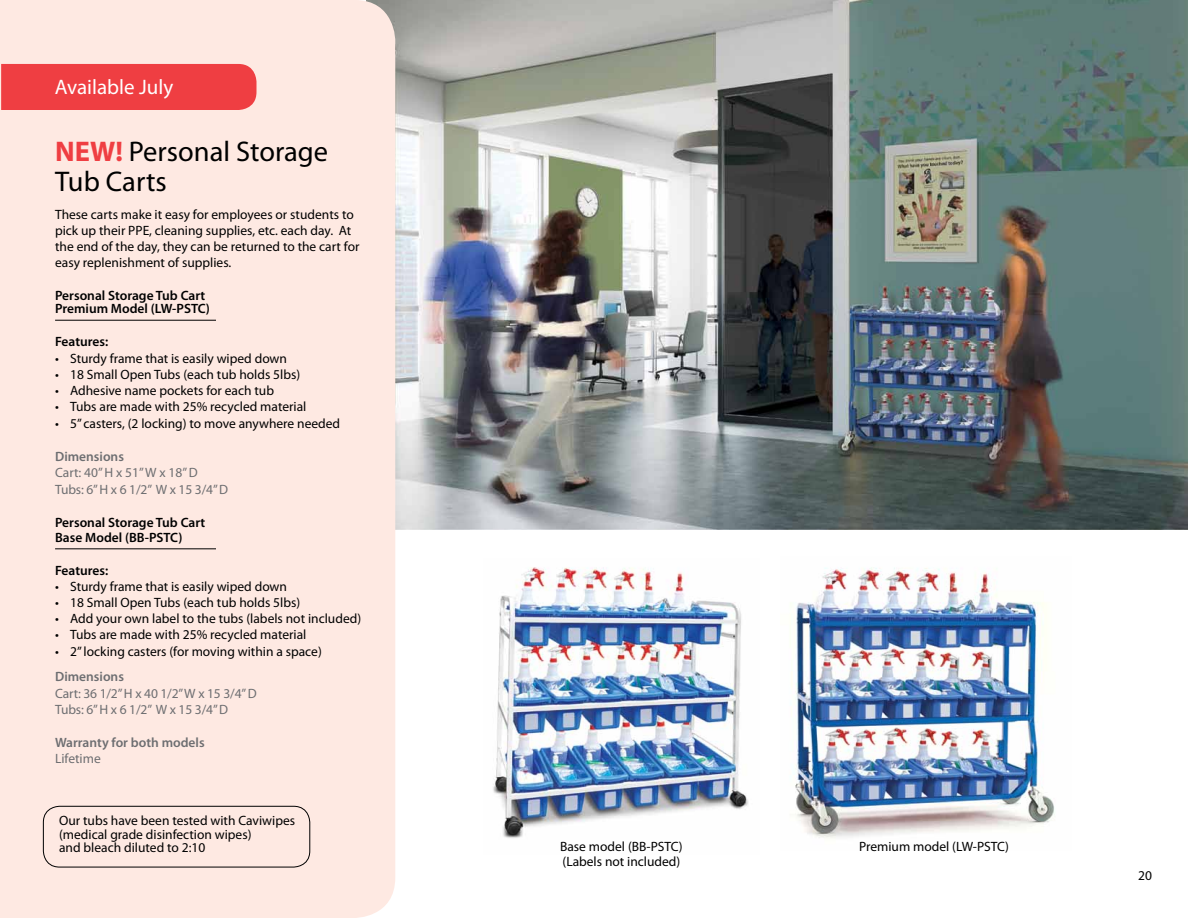
<style>
.page{position:relative;width:1188px;height:918px;background:#fff}
.page>*{position:absolute;margin:0;border:0;box-sizing:border-box;transform-origin:0 0}
.t1{font:28.5px/30px "Myriad Pro";color:#000}
.t2{font:21px "Myriad Pro";color:#fff}
.t3{font:13.5px/16.2px "Myriad Pro";color:#000}
.t4{font:600 13.5px/13.5px "Myriad Pro";color:#000}
.t5{font:13.5px/16.5px "Myriad Pro";letter-spacing:-.01em;color:#6d6e71}
.t6{font:600 13.5px "Myriad Pro";color:#6d6e71}
.s1{font-weight:700;color:#ef3e42}
</style>
<div class="page">
<img style="left:395px;top:0;width:793px;height:529px">
<div style="left:0;top:0;width:395px;height:918px;background:#fee9e2"></div>
<div style="left:1px;top:64px;width:256px;height:46px;background:#ef3e42"></div>
<img style="left:790px;top:567px;width:265px;height:272px">
<img style="left:493px;top:567px;width:256px;height:271px">
<div style="left:43px;top:806px;width:267px;height:61px;border:1px solid #000;border-radius:16px"></div>
<hr style="left:55px;top:320px;width:161px;height:1px;background:#000">
<hr style="left:55px;top:549px;width:161px;height:1px;background:#000">
<h2 class="t2" style="left:55px;top:74px;width:120px">Available July</h2>
<h1 class="t1" style="left:55px;top:136px;width:275px"><span class="s1">NEW!</span> Personal Storage<br>Tub Carts</h1>
<p class="t3" style="left:55px;top:206px;width:306px">These carts make it easy for employees or students to pick up their PPE, cleaning supplies, etc. each day. At the end of the day, they can be returned to the cart for easy replenishment of supplies.</p>
<p class="t4" style="left:55px;top:288px;width:156px">Personal Storage Tub Cart<br>Premium Model (LW-PSTC)</p>
<p class="t4" style="left:55px;top:335px;width:55px">Features:</p>
<p class="t3" style="left:55px;top:350px;width:233px">• Sturdy frame that is easily wiped down</p>
<p class="t3" style="left:55px;top:366px;width:247px">• 18 Small Open Tubs (each tub holds 5lbs)</p>
<p class="t3" style="left:55px;top:382px;width:220px">• Adhesive name pockets for each tub</p>
<p class="t3" style="left:55px;top:398px;width:253px">• Tubs are made with 25% recycled material</p>
<p class="t3" style="left:55px;top:415px;width:287px">• 5” casters, (2 locking) to move anywhere needed</p>
<p class="t6" style="left:55px;top:448px;width:70px">Dimensions</p>
<p class="t5" style="left:55px;top:464px;width:175px">Cart: 40” H x 51” W x 18” D<br>Tubs: 6” H x 6 1/2” W x 15 3/4” D</p>
<p class="t4" style="left:55px;top:514px;width:152px;line-height:15px">Personal Storage Tub Cart<br>Base Model (BB-PSTC)</p>
<p class="t4" style="left:55px;top:563px;width:55px">Features:</p>
<p class="t3" style="left:55px;top:578px;width:233px">• Sturdy frame that is easily wiped down</p>
<p class="t3" style="left:55px;top:594px;width:247px">• 18 Small Open Tubs (each tub holds 5lbs)</p>
<p class="t3" style="left:55px;top:610px;width:308px">• Add your own label to the tubs (labels not included)</p>
<p class="t3" style="left:55px;top:627px;width:253px">• Tubs are made with 25% recycled material</p>
<p class="t3" style="left:55px;top:643px;width:268px">• 2” locking casters (for moving within a space)</p>
<p class="t6" style="left:55px;top:668px;width:70px">Dimensions</p>
<p class="t5" style="left:55px;top:685px;width:203px">Cart: 36 1/2” H x 40 1/2” W x 15 3/4” D<br>Tubs: 6” H x 6 1/2” W x 15 3/4” D</p>
<p class="t6" style="left:55px;top:734px;width:151px">Warranty for both models</p>
<p class="t5" style="left:55px;top:750px;width:47px">Lifetime</p>
<p class="t3" style="left:59px;top:814px;width:238px;line-height:13.5px">Our tubs have been tested with Caviwipes (medical grade disinfection wipes)<br>and bleach diluted to 2:10</p>
<p class="t3" style="left:560px;top:839px;width:124px;line-height:15px">Base model (BB-PSTC) (Labels not included)</p>
<p class="t3" style="left:859px;top:838px;width:151px">Premium model (LW-PSTC)</p>
<p class="t3" style="left:1138px;top:867px;width:15px">20</p>
</div>
